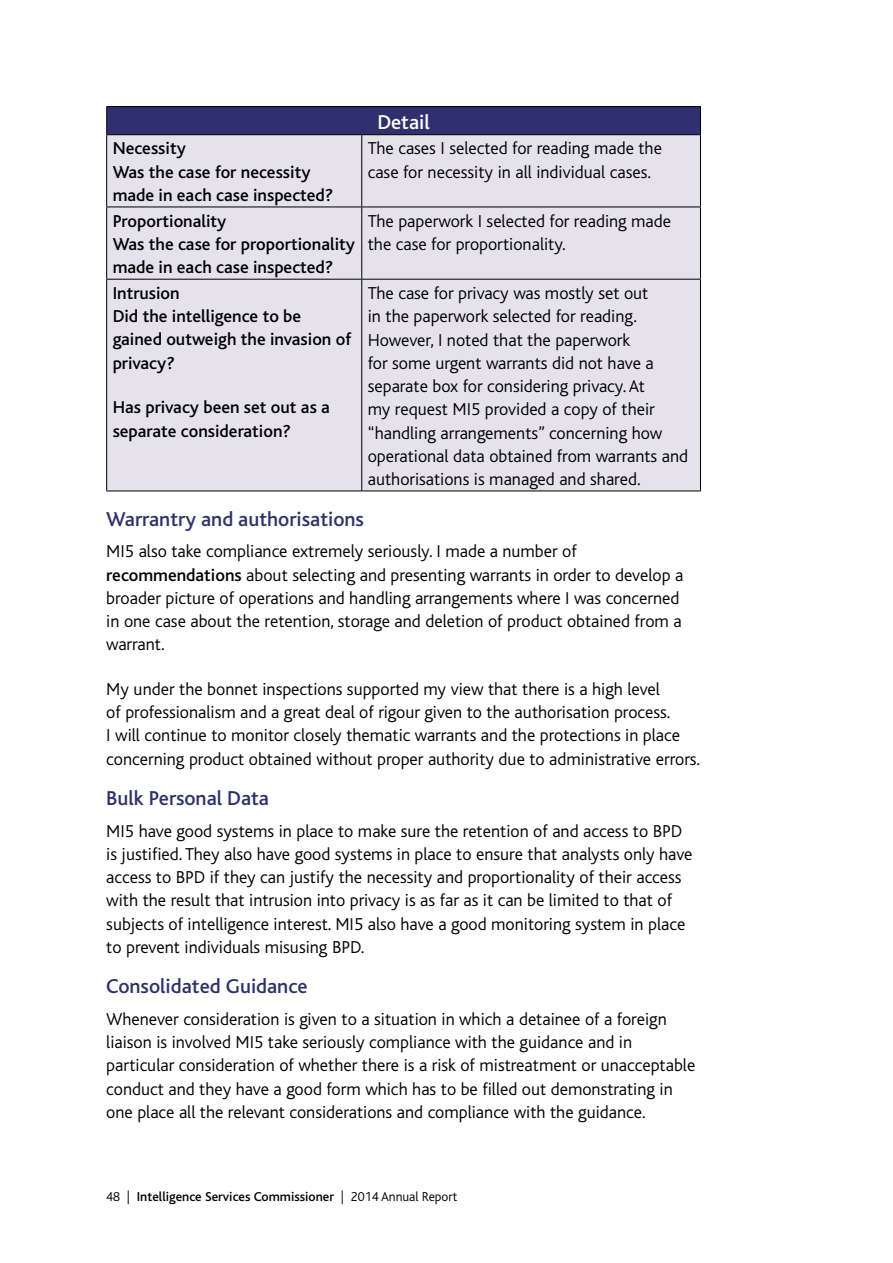
<style>
.page{position:relative;width:893px;height:1263px;background:#fff}
.page>*{position:absolute;margin:0;border:0;box-sizing:border-box;transform-origin:0 0}
.Heading_3{font:500 21px "Bliss";color:#303070}
.t1{font:500 21px "Bliss";color:#fff}
.Body_Text{font:300 18px/23.2px "Bliss";color:#000}
.t2{font:500 18px/23.2px "Bliss";color:#000}
.t3{font:500 13.5px "Bliss";color:#000}
.s1{font-weight:500}
.s2{font-weight:300}
</style>
<div class="page">
<div style="left:107px;top:107px;width:593px;height:28px;background:#303070"></div>
<div style="left:107px;top:135px;width:593px;height:356px;background:#e5e2ec"></div>
<hr style="left:106px;top:106px;width:256px;height:1px;background:#000">
<svg style="left:106px;top:107px;width:1px;height:27px"></svg>
<hr style="left:362px;top:106px;width:339px;height:1px;background:#000">
<svg style="left:700px;top:107px;width:1px;height:27px"></svg>
<hr style="left:106px;top:134px;width:256px;height:1px;background:#000">
<hr style="left:106px;top:135px;width:1px;height:72px;background:#000">
<hr style="left:362px;top:134px;width:339px;height:1px;background:#000">
<hr style="left:361px;top:135px;width:1px;height:72px;background:#000">
<hr style="left:700px;top:135px;width:1px;height:72px;background:#000">
<hr style="left:106px;top:207px;width:256px;height:1px;background:#000">
<hr style="left:106px;top:207px;width:1px;height:72px;background:#000">
<hr style="left:362px;top:207px;width:339px;height:1px;background:#000">
<hr style="left:361px;top:207px;width:1px;height:72px;background:#000">
<hr style="left:700px;top:207px;width:1px;height:72px;background:#000">
<hr style="left:106px;top:279px;width:256px;height:1px;background:#000">
<hr style="left:106px;top:280px;width:1px;height:211px;background:#000">
<hr style="left:362px;top:279px;width:339px;height:1px;background:#000">
<hr style="left:361px;top:280px;width:1px;height:211px;background:#000">
<hr style="left:700px;top:280px;width:1px;height:211px;background:#000">
<hr style="left:106px;top:491px;width:256px;height:1px;background:#000">
<hr style="left:362px;top:491px;width:339px;height:1px;background:#000">
<p class="t1" style="left:377px;top:111px;width:54px">Detail</p>
<p class="t2" style="left:113px;top:137px;width:222px">Necessity<br>Was the case for necessity made in each case inspected?</p>
<p class="Body_Text" style="left:368px;top:137px;width:296px">The cases I selected for reading made the case for necessity in all individual cases.</p>
<p class="t2" style="left:113px;top:210px;width:244px">Proportionality<br>Was the case for proportionality made in each case inspected?</p>
<p class="Body_Text" style="left:368px;top:210px;width:305px">The paperwork I selected for reading made the case for proportionality.</p>
<p class="t2" style="left:113px;top:282px;width:240px">Intrusion<br>Did the intelligence to be gained outweigh the invasion of privacy?</p>
<p class="t2" style="left:113px;top:396px;width:219px">Has privacy been set out as a separate consideration?</p>
<p class="Body_Text" style="left:368px;top:282px;width:322px">The case for privacy was mostly set out<br>in the paperwork selected for reading.<br>However, I noted that the paperwork<br>for some urgent warrants did not have a separate box for considering privacy. At<br>my request MI5 provided a copy of their “handling arrangements” concerning how operational data obtained from warrants and authorisations is managed and shared.</p>
<p class="Heading_3" style="left:106px;top:508px;width:259px">Warrantry and authorisations</p>
<p class="Body_Text" style="left:106px;top:540px;width:579px">MI5 also take compliance extremely seriously. I made a number of <span class="s1">recommendations</span> about selecting and presenting warrants in order to develop a broader picture of operations and handling arrangements where I was concerned in one case about the retention, storage and deletion of product obtained from a warrant.</p>
<p class="Body_Text" style="left:106px;top:678px;width:595px">My under the bonnet inspections supported my view that there is a high level<br>of professionalism and a great deal of rigour given to the authorisation process.<br>I will continue to monitor closely thematic warrants and the protections in place concerning product obtained without proper authority due to administrative errors.</p>
<p class="Heading_3" style="left:106px;top:787px;width:164px">Bulk Personal Data</p>
<p class="Body_Text" style="left:106px;top:819px;width:588px">MI5 have good systems in place to make sure the retention of and access to BPD is justified. They also have good systems in place to ensure that analysts only have access to BPD if they can justify the necessity and proportionality of their access with the result that intrusion into privacy is as far as it can be limited to that of subjects of intelligence interest. MI5 also have a good monitoring system in place to prevent individuals misusing BPD.</p>
<p class="Heading_3" style="left:106px;top:975px;width:203px">Consolidated Guidance</p>
<p class="Body_Text" style="left:106px;top:1008px;width:590px">Whenever consideration is given to a situation in which a detainee of a foreign liaison is involved MI5 take seriously compliance with the guidance and in particular consideration of whether there is a risk of mistreatment or unacceptable conduct and they have a good form which has to be filled out demonstrating in one place all the relevant considerations and compliance with the guidance.</p>
<p class="t3" style="left:106px;top:1189px;width:353px"><span class="s2">48 |</span> Intelligence Services Commissioner <span class="s2">| 2014 Annual Report</span></p>
</div>
